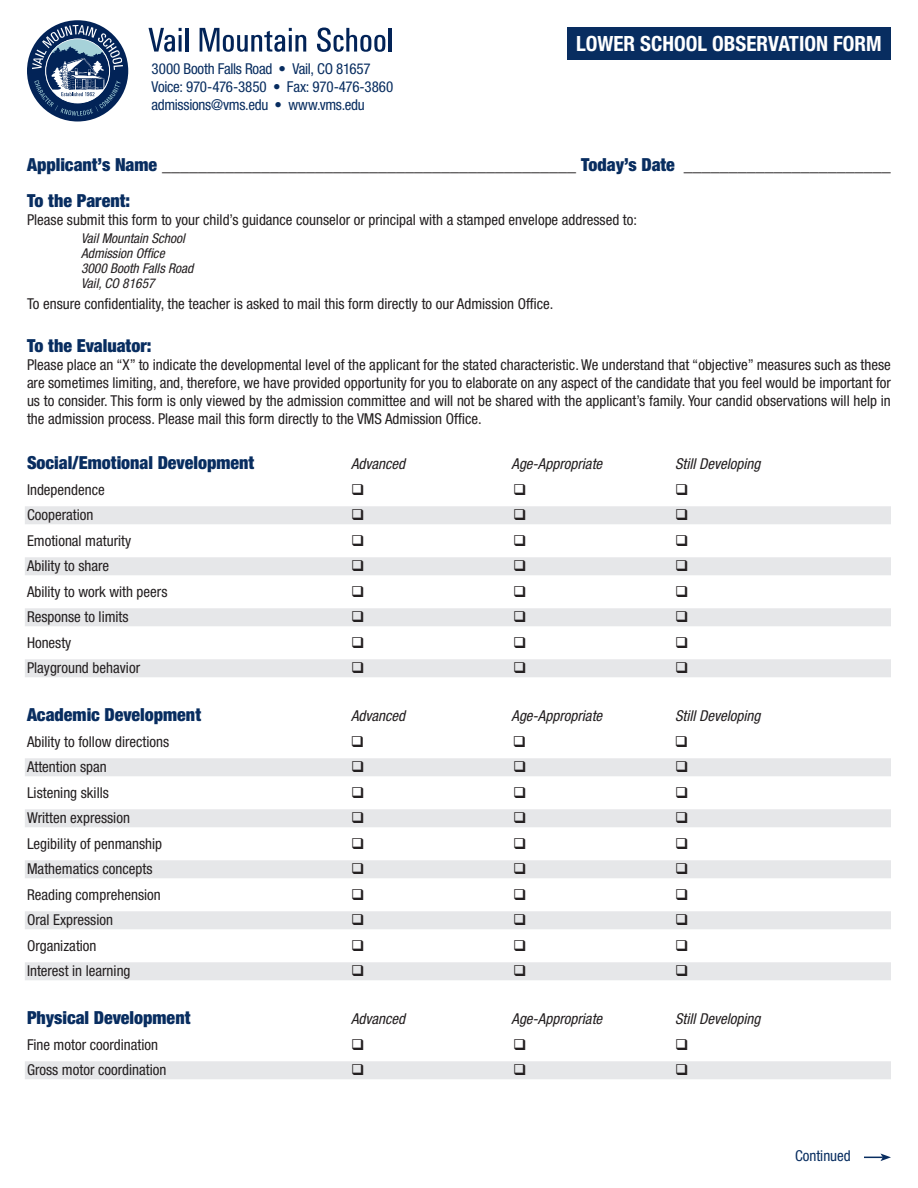
<style>
.page{position:relative;width:918px;height:1188px;background:#fff}
.page>*{position:absolute;margin:0;border:0;box-sizing:border-box;transform-origin:0 0}
.block_title{font:700 condensed 21px "Helvetica Neue LT Std";color:#fff}
.Head_L1{font:condensed 18px "Helvetica Neue LT Std";color:#231f20}
.Text{font:900 condensed 18px "Helvetica Neue LT Std";color:#082d60}
.Head_L1-2{font:900 condensed 18px "Helvetica Neue LT Std";color:#082d60}
.Text-2{font:condensed 15px/18px "Helvetica Neue LT Std";color:#231f20;text-align:justify}
.Text-3{font:italic condensed 15px "Helvetica Neue LT Std";color:#231f20}
.t1{font:condensed 15px "Helvetica Neue LT Std";letter-spacing:-.02em;color:#082d60}
.t2{font:condensed 15px "Helvetica Neue LT Std";color:#082d60}
.t3{font:italic condensed 13.5px "Helvetica Neue LT Std";color:#231f20}
.s1{font-weight:900;color:#082d60}
</style>
<div class="page">
<div style="left:25px;top:506px;width:866px;height:18px;background:#e6e7e9"></div>
<div style="left:25px;top:557px;width:866px;height:18px;background:#e6e7e9"></div>
<div style="left:25px;top:608px;width:866px;height:18px;background:#e6e7e9"></div>
<div style="left:25px;top:659px;width:866px;height:18px;background:#e6e7e9"></div>
<div style="left:25px;top:758px;width:866px;height:18px;background:#e6e7e9"></div>
<div style="left:25px;top:809px;width:866px;height:18px;background:#e6e7e9"></div>
<div style="left:25px;top:860px;width:866px;height:18px;background:#e6e7e9"></div>
<div style="left:25px;top:911px;width:866px;height:18px;background:#e6e7e9"></div>
<div style="left:25px;top:962px;width:866px;height:18px;background:#e6e7e9"></div>
<div style="left:25px;top:1061px;width:866px;height:18px;background:#e6e7e9"></div>
<svg style="left:864px;top:1153px;width:27px;height:8px"></svg>
<div style="left:567px;top:27px;width:324px;height:33px;background:#082d60"></div>
<svg style="left:149px;top:28px;width:33px;height:24px"></svg>
<hr style="left:185px;top:28px;width:3px;height:24px;background:#022357">
<svg style="left:200px;top:28px;width:106px;height:24px"></svg>
<svg style="left:317px;top:28px;width:68px;height:24px"></svg>
<hr style="left:389px;top:28px;width:3px;height:24px;background:#022357">
<div style="left:27px;top:20px;width:101px;height:102px;background:#022357;border-radius:50%"></div>
<svg style="left:32px;top:25px;width:91px;height:91px"></svg>
<p class="t1" style="left:152px;top:60px;width:221px">3000 Booth Falls Road • Vail, CO 81657</p>
<p class="t1" style="left:152px;top:78px;width:243px">Voice: 970-476-3850 • Fax: 970-476-3860</p>
<p class="t1" style="left:152px;top:96px;width:215px">admissions@vms.edu • www.vms.edu</p>
<p class="block_title" style="left:576px;top:31px;width:307px">LOWER SCHOOL OBSERVATION FORM</p>
<p class="Head_L1" style="left:27px;top:154px;width:865px"><span class="s1">Applicant’s Name</span>_______________________________________________ <span class="s1">Today’s Date</span> ________________________</p>
<p class="Text" style="left:27px;top:189px;width:105px">To the Parent:</p>
<p class="Text-2" style="left:27px;top:210px;width:612px">Please submit this form to your child’s guidance counselor or principal with a stamped envelope addressed to:</p>
<p class="t3" style="left:81px;top:230px;width:105px">Vail Mountain School</p>
<p class="t3" style="left:81px;top:245px;width:85px">Admission Office</p>
<p class="t3" style="left:81px;top:260px;width:114px">3000 Booth Falls Road</p>
<p class="t3" style="left:81px;top:275px;width:75px">Vail, CO 81657</p>
<p class="Text-2" style="left:27px;top:295px;width:528px">To ensure confidentiality, the teacher is asked to mail this form directly to our Admission Office.</p>
<p class="Head_L1-2" style="left:27px;top:334px;width:126px">To the Evaluator:</p>
<p class="Text-2" style="left:27px;top:355px;width:866px">Please place an “X” to indicate the developmental level of the applicant for the stated characteristic. We understand that “objective” measures such as these are sometimes limiting, and, therefore, we have provided opportunity for you to elaborate on any aspect of the candidate that you feel would be important for us to consider. This form is only viewed by the admission committee and will not be shared with the applicant’s family. Your candid observations will help in the admission process. Please mail this form directly to the VMS Admission Office.</p>
<p class="Text" style="left:27px;top:452px;width:229px">Social/Emotional Development</p>
<p class="Text-3" style="left:351px;top:455px;width:56px">Advanced</p>
<p class="Text-3" style="left:512px;top:455px;width:92px">Age-Appropriate</p>
<p class="Text-3" style="left:675px;top:455px;width:87px">Still Developing</p>
<p class="Text-2" style="left:27px;top:480px;width:79px">Independence</p>
<p class="Text-2" style="left:27px;top:506px;width:68px">Cooperation</p>
<p class="Text-2" style="left:27px;top:531px;width:106px">Emotional maturity</p>
<p class="Text-2" style="left:27px;top:557px;width:84px">Ability to share</p>
<p class="Text-2" style="left:27px;top:582px;width:142px">Ability to work with peers</p>
<p class="Text-2" style="left:27px;top:608px;width:103px">Response to limits</p>
<p class="Text-2" style="left:27px;top:633px;width:46px">Honesty</p>
<p class="Text-2" style="left:27px;top:659px;width:115px">Playground behavior</p>
<p class="Text" style="left:27px;top:704px;width:176px">Academic Development</p>
<p class="Text-3" style="left:351px;top:707px;width:56px">Advanced</p>
<p class="Text-3" style="left:512px;top:707px;width:92px">Age-Appropriate</p>
<p class="Text-3" style="left:675px;top:707px;width:87px">Still Developing</p>
<p class="Text-2" style="left:27px;top:732px;width:144px">Ability to follow directions</p>
<p class="Text-2" style="left:27px;top:758px;width:81px">Attention span</p>
<p class="Text-2" style="left:27px;top:783px;width:83px">Listening skills</p>
<p class="Text-2" style="left:27px;top:809px;width:104px">Written expression</p>
<p class="Text-2" style="left:27px;top:834px;width:137px">Legibility of penmanship</p>
<p class="Text-2" style="left:27px;top:860px;width:127px">Mathematics concepts</p>
<p class="Text-2" style="left:27px;top:885px;width:135px">Reading comprehension</p>
<p class="Text-2" style="left:27px;top:911px;width:88px">Oral Expression</p>
<p class="Text-2" style="left:27px;top:936px;width:71px">Organization</p>
<p class="Text-2" style="left:27px;top:962px;width:105px">Interest in learning</p>
<p class="Text" style="left:27px;top:1007px;width:165px">Physical Development</p>
<p class="Text-3" style="left:351px;top:1010px;width:56px">Advanced</p>
<p class="Text-3" style="left:512px;top:1010px;width:92px">Age-Appropriate</p>
<p class="Text-3" style="left:675px;top:1010px;width:87px">Still Developing</p>
<p class="Text-2" style="left:27px;top:1035px;width:133px">Fine motor coordination</p>
<p class="Text-2" style="left:27px;top:1061px;width:141px">Gross motor coordination</p>
<p class="t2" style="left:795px;top:1147px;width:57px">Continued</p>
</div>
